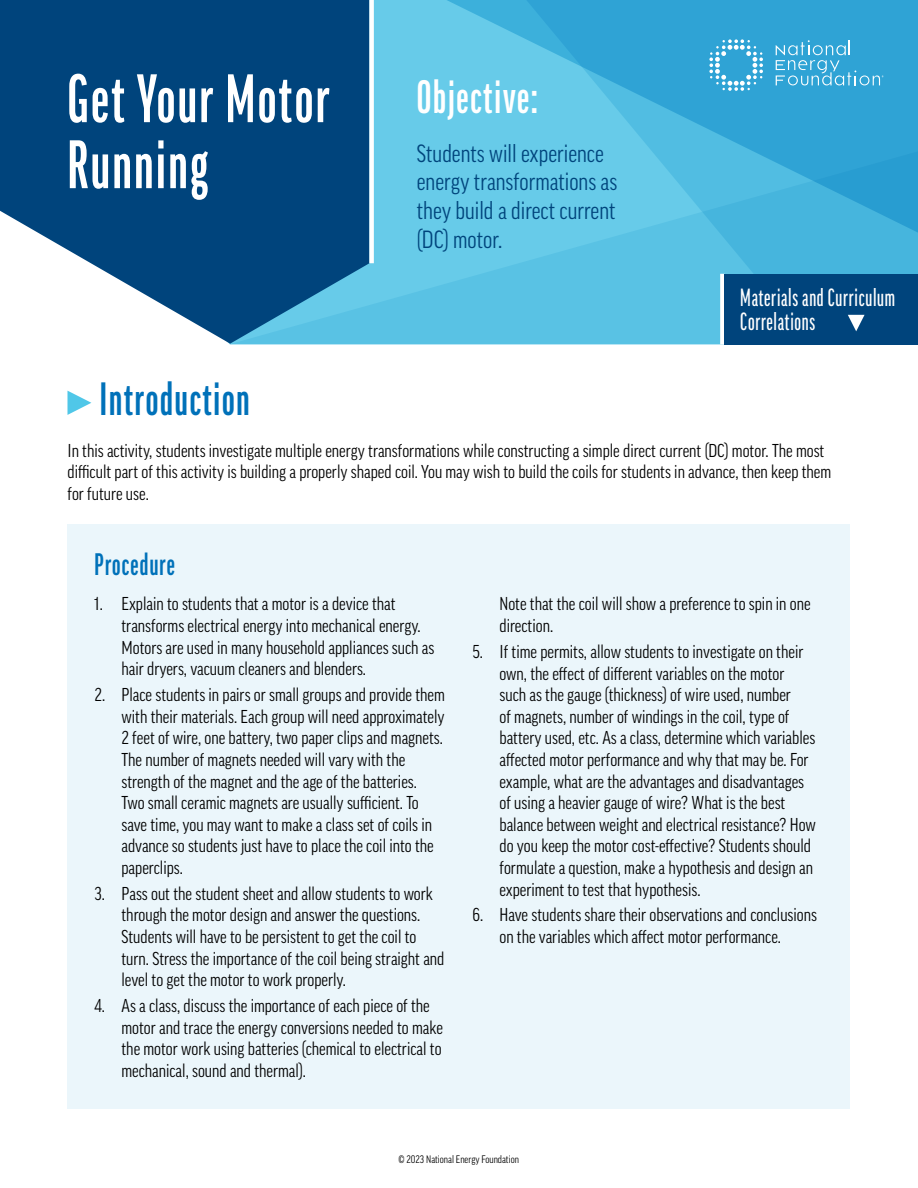
<style>
.page{position:relative;width:918px;height:1188px;background:#fff}
.page>*{position:absolute;margin:0;border:0;box-sizing:border-box;transform-origin:0 0}
.t1{font:700 66px/66px "Good Pro Comp";letter-spacing:.04em;color:#fff}
.t2{font:700 45px "Good Pro Comp";letter-spacing:.04em;color:#0071b9}
.t3{font:700 45px "Good Pro Comp";letter-spacing:.04em;color:#fff}
.t4{font:700 30px "Good Pro Comp";letter-spacing:.04em;color:#0071b9}
.t5{font:condensed 24px/28.8px "Good Pro";color:#00447c}
.t6{font:500 24px/24px "Good Pro Comp";letter-spacing:.03em;color:#fff}
.t7{font:condensed 18px/21.6px "Good Pro";color:#000}
.t8{font:condensed 10.5px "Good Pro";color:#000}
</style>
<div class="page">
<div style="left:374px;top:0;width:42px;height:151px;background:#67cbe9"></div>
<svg style="left:369px;top:151px;width:145px;height:193px;background:#60c7e6"></svg>
<svg style="left:514px;top:233px;width:404px;height:111px;background:#55bfe2"></svg>
<svg style="left:416px;top:0;width:502px;height:233px;background:#4ab7de"></svg>
<svg style="left:0;top:0;width:369px;height:344px;background:#236090"></svg>
<svg style="left:67px;top:391px;width:24px;height:24px"></svg>
<div style="left:68px;top:524px;width:782px;height:584px;background:#ebf6fb"></div>
<div style="left:369px;top:0;width:5px;height:263px;background:#fff"></div>
<div style="left:720px;top:274px;width:5px;height:70px;background:#fff"></div>
<div style="left:725px;top:274px;width:193px;height:70px;background:#00447c"></div>
<svg style="left:848px;top:315px;width:17px;height:16px"></svg>
<svg style="left:709px;top:39px;width:54px;height:52px;background:#56b4dc"></svg>
<svg style="left:776px;top:40px;width:107px;height:45px;background:#4bafda"></svg>
<h1 class="t1" style="left:68px;top:66px;width:264px">Get Your Motor<br>Running</h1>
<h2 class="t3" style="left:417px;top:71px;width:122px">Objective:</h2>
<h3 class="t5" style="left:417px;top:139px;width:202px">Students will experience energy transformations as they build a direct current (DC) motor.</h3>
<h3 class="t6" style="left:740px;top:286px;width:156px">Materials and Curriculum<br>Correlations</h3>
<h2 class="t2" style="left:100px;top:374px;width:151px">Introduction</h2>
<p class="t7" style="left:68px;top:440px;width:765px">In this activity, students investigate multiple energy transformations while constructing a simple direct current (DC) motor. The most difficult part of this activity is building a properly shaped coil. You may wish to build the coils for students in advance, then keep them for future use.</p>
<h3 class="t4" style="left:94px;top:548px;width:82px">Procedure</h3>
<p class="t7" style="left:122px;top:593px;width:314px;text-indent:-27px">1. Explain to students that a motor is a device that transforms electrical energy into mechanical energy.<br>Motors are used in many household appliances such as hair dryers, vacuum cleaners and blenders.</p>
<p class="t7" style="left:122px;top:684px;width:325px;text-indent:-27px">2. Place students in pairs or small groups and provide them with their materials. Each group will need approximately 2 feet of wire, one battery, two paper clips and magnets.<br>The number of magnets needed will vary with the strength of the magnet and the age of the batteries.<br>Two small ceramic magnets are usually sufficient. To save time, you may want to make a class set of coils in advance so students just have to place the coil into the paperclips.</p>
<p class="t7" style="left:122px;top:883px;width:324px;text-indent:-27px">3. Pass out the student sheet and allow students to work through the motor design and answer the questions.<br>Students will have to be persistent to get the coil to turn. Stress the importance of the coil being straight and level to get the motor to work properly.</p>
<p class="t7" style="left:122px;top:995px;width:323px;text-indent:-27px">4. As a class, discuss the importance of each piece of the motor and trace the energy conversions needed to make the motor work using batteries (chemical to electrical to mechanical, sound and thermal).</p>
<p class="t7" style="left:500px;top:593px;width:313px">Note that the coil will show a preference to spin in one direction.</p>
<p class="t7" style="left:500px;top:641px;width:318px;text-indent:-27px">5. If time permits, allow students to investigate on their own, the effect of different variables on the motor<br>such as the gauge (thickness) of wire used, number<br>of magnets, number of windings in the coil, type of battery used, etc. As a class, determine which variables affected motor performance and why that may be. For example, what are the advantages and disadvantages of using a heavier gauge of wire? What is the best balance between weight and electrical resistance? How do you keep the motor cost-effective? Students should formulate a question, make a hypothesis and design an experiment to test that hypothesis.</p>
<p class="t7" style="left:472px;top:904px;width:346px;text-align:center">6. Have students share their observations and conclusions on the variables which affect motor performance.</p>
<p class="t8" style="left:398px;top:1153px;width:122px">© 2023 National Energy Foundation</p>
</div>
